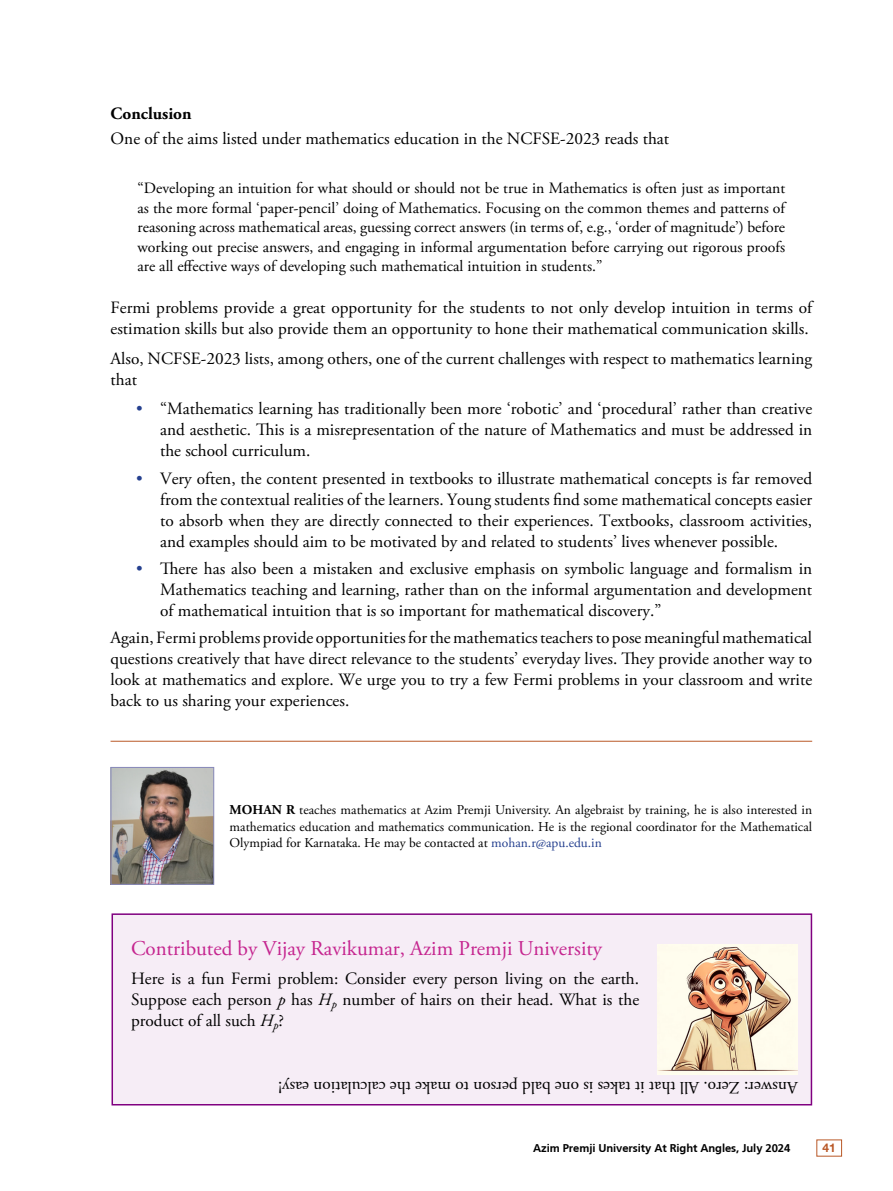
<style>
.page{position:relative;width:893px;height:1191px;background:#fff}
.page>*{position:absolute;margin:0;border:0;box-sizing:border-box;transform-origin:0 0}
.t1{font:21px "Adobe Garamond Pro";color:#c5258f}
.t2{font:17.25px/21px "Adobe Garamond Pro";color:#000;text-align:justify}
.t3{font:700 17.25px "Adobe Garamond Pro";color:#000}
.t4{font:15.75px/19.5px "Adobe Garamond Pro";color:#000;text-align:justify}
.t5{font:13.5px/16.5px "Adobe Garamond Pro";color:#000;text-align:justify}
.t6{font:700 12px "Helvetica Neue CE";color:#b95827}
.t7{font:700 11.25px "Frutiger CE";letter-spacing:-.01em;color:#000}
.s1{color:#25408f}
.s2{font-weight:700}
.s3{font-style:italic}
.s4{font-family:"Frutiger LT"}
</style>
<div class="page">
<hr style="left:111px;top:741px;width:701px;height:1px;background:#b95827">
<img style="left:113px;top:769px;width:99px;height:113px">
<div style="left:111px;top:767px;width:103px;height:117px;border:1px solid #8889ba"></div>
<div style="left:112px;top:914px;width:699px;height:190px;background:#f6edf6"></div>
<div style="left:112px;top:913px;width:700px;height:192px;border:2px solid #800080"></div>
<img style="left:657px;top:944px;width:141px;height:130px">
<p class="t3" style="left:111px;top:103px;width:83px">Conclusion</p>
<p class="t2" style="left:111px;top:129px;width:560px">One of the aims listed under mathematics education in the NCFSE-2023 reads that</p>
<p class="t4" style="left:138px;top:179px;width:649px">“Developing an intuition for what should or should not be true in Mathematics is often just as important as the more formal ‘paper-pencil’ doing of Mathematics. Focusing on the common themes and patterns of reasoning across mathematical areas, guessing correct answers (in terms of, e.g., ‘order of magnitude’) before working out precise answers, and engaging in informal argumentation before carrying out rigorous proofs are all effective ways of developing such mathematical intuition in students.”</p>
<p class="t2" style="left:111px;top:298px;width:703px">Fermi problems provide a great opportunity for the students to not only develop intuition in terms of estimation skills but also provide them an opportunity to hone their mathematical communication skills.</p>
<p class="t2" style="left:111px;top:348px;width:703px">Also, NCFSE-2023 lists, among others, one of the current challenges with respect to mathematics learning that</p>
<p class="t2" style="left:160px;top:399px;width:654px;text-indent:-24px"><span class="s1">•</span> “Mathematics learning has traditionally been more ‘robotic’ and ‘procedural’ rather than creative and aesthetic. This is a misrepresentation of the nature of Mathematics and must be addressed in the school curriculum.</p>
<p class="t2" style="left:160px;top:468px;width:654px;text-indent:-24px"><span class="s1">•</span> Very often, the content presented in textbooks to illustrate mathematical concepts is far removed from the contextual realities of the learners. Young students find some mathematical concepts easier to absorb when they are directly connected to their experiences. Textbooks, classroom activities, and examples should aim to be motivated by and related to students’ lives whenever possible.</p>
<p class="t2" style="left:160px;top:558px;width:654px;text-indent:-24px"><span class="s1">•</span> There has also been a mistaken and exclusive emphasis on symbolic language and formalism in Mathematics teaching and learning, rather than on the informal argumentation and development of mathematical intuition that is so important for mathematical discovery.”</p>
<p class="t2" style="left:111px;top:628px;width:703px">Again, Fermi problems provide opportunities for the mathematics teachers to pose meaningful mathematical questions creatively that have direct relevance to the students’ everyday lives. They provide another way to look at mathematics and explore. We urge you to try a few Fermi problems in your classroom and write back to us sharing your experiences.</p>
<p class="t5" style="left:230px;top:802px;width:584px"><span class="s2">MOHAN R</span> teaches mathematics at Azim Premji University. An algebraist by training, he is also interested in mathematics education and mathematics communication. He is the regional coordinator for the Mathematical Olympiad for Karnataka. He may be contacted at <span class="s1">mohan.r@apu.edu.in</span></p>
<p class="t1" style="left:131px;top:935px;width:473px">Contributed by Vijay Ravikumar, Azim Premji University</p>
<p class="t2" style="left:131px;top:968px;width:510px">Here is a fun Fermi problem: Consider every person living on the earth.<br>Suppose each person <span class="s3">p</span> has <span class="s3">H</span><sub>p</sub> number of hairs on their head. What is the product of all such <span class="s3">H</span><sub>p</sub>?</p>
<p class="t2" style="left:798px;top:1097px;width:521px;rotate:-180deg">Answer: Zero. All that it takes is one bald person to make the calculation easy!</p>
<p class="t7" style="left:533px;top:1141px;width:259px">Azim Premji University At Right Angles, <span class="s4">July 2024</span></p>
<p class="t6" style="left:823px;top:1140px;width:15px">41</p>
</div>
